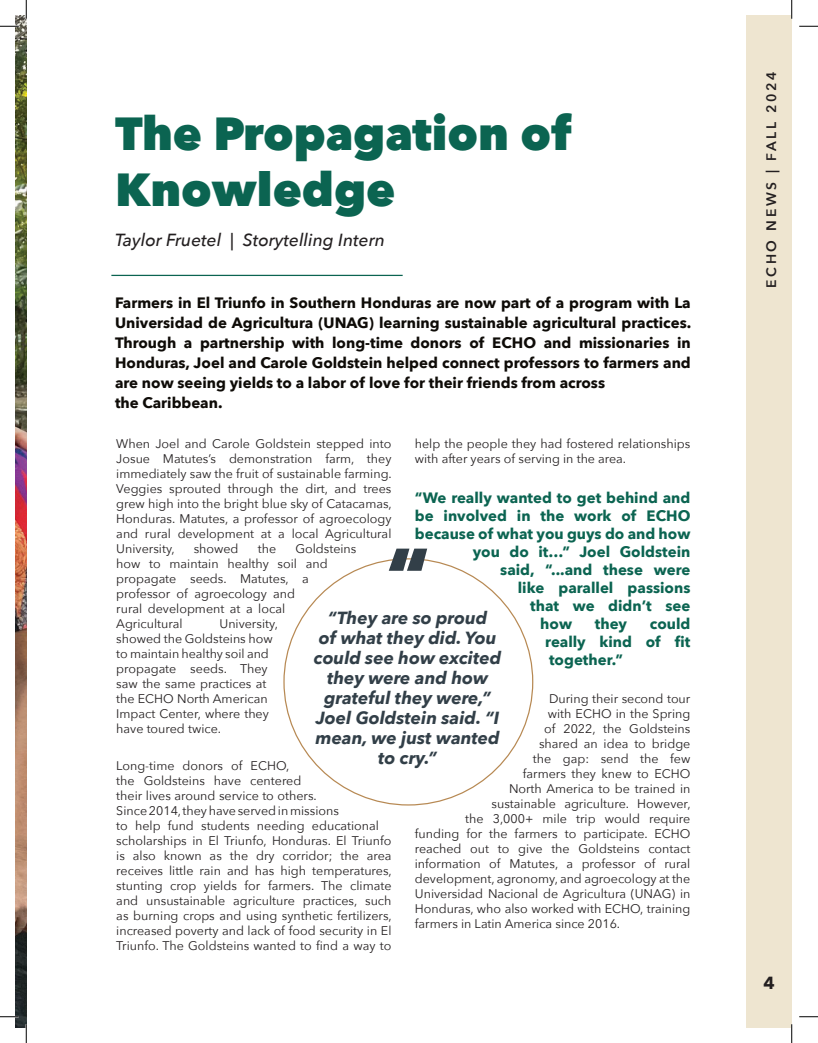
<style>
.page{position:relative;width:818px;height:1043px;background:#fff}
.page>*{position:absolute;margin:0;border:0;box-sizing:border-box;transform-origin:0 0}
.t1{font:800 78.62px "Avenir Next";color:#323f48}
.t2{font:800 46.25px/55.5px "Avenir Next";color:#0b6451}
.t3{font:italic 700 17.5px/20px "Avenir Next";color:#323f48;text-align:center}
.t4{font:italic 500 17.5px "Avenir Next";color:#231f20}
.t5{font:700 17.5px "Avenir Next";color:#231f20}
.t6{font:700 15px/20px "Avenir Next";color:#0e0b07}
.t7{font:700 15px/18px "Avenir Next";color:#0b6451;text-align:justify}
.t8{font:600 13.75px "Avenir Next";letter-spacing:.2em;color:#231f20}
.t9{font:12.5px/15px "Avenir Next";color:#231f20}
</style>
<div class="page">
<img style="left:15px;top:15px;width:11px;height:1012px">
<div style="left:746px;top:15px;width:45px;height:1013px;background:#eee5d0"></div>
<hr style="left:111px;top:275px;width:291px;height:1px;background:#0b6451">
<svg style="left:0;top:25px;width:19px;height:2px"></svg>
<svg style="left:799px;top:25px;width:19px;height:2px"></svg>
<svg style="left:0;top:1015px;width:19px;height:2px"></svg>
<svg style="left:799px;top:1016px;width:19px;height:1px"></svg>
<svg style="left:25px;top:0;width:2px;height:19px"></svg>
<svg style="left:25px;top:1024px;width:2px;height:18px"></svg>
<svg style="left:791px;top:0;width:1px;height:19px"></svg>
<svg style="left:791px;top:1024px;width:1px;height:18px"></svg>
<h2 class="t2" style="left:115px;top:106px;width:457px">The Propagation of<br>Knowledge</h2>
<h3 class="t4" style="left:115px;top:225px;width:271px">Taylor Fruetel | Storytelling Intern</h3>
<p class="t6" style="left:115px;top:292px;width:577px">Farmers in El Triunfo in Southern Honduras are now part of a program with La Universidad de Agricultura (UNAG) learning sustainable agricultural practices.<br>Through a partnership with long-time donors of ECHO and missionaries in Honduras, Joel and Carole Goldstein helped connect professors to farmers and are now seeing yields to a labor of love for their friends from across<br>the Caribbean.</p>
<p class="t9" style="left:415px;top:435px;width:277px">help the people they had fostered relationships with after years of serving in the area.</p>
<p class="t7" style="left:415px;top:488px;width:277px">“We really wanted to get behind and</p>
<p class="t7" style="left:415px;top:506px;width:277px">be involved in the work of ECHO</p>
<p class="t7" style="left:415px;top:524px;width:277px">because of what you guys do and how</p>
<p class="t7" style="left:472px;top:542px;width:219px">you do it…” Joel Goldstein</p>
<p class="t7" style="left:500px;top:560px;width:192px">said, “...and these were</p>
<p class="t7" style="left:518px;top:578px;width:174px">like parallel passions</p>
<p class="t7" style="left:530px;top:596px;width:161px">that we didn’t see</p>
<p class="t7" style="left:540px;top:614px;width:33px">how</p>
<p class="t7" style="left:594px;top:614px;width:34px">they</p>
<p class="t9" style="left:116px;top:435px;width:277px;text-align:justify">When Joel and Carole Goldstein stepped into Josue Matutes’s demonstration farm, they immediately saw the fruit of sustainable farming.<br>Veggies sprouted through the dirt, and trees grew high into the bright blue sky of Catacamas, Honduras. Matutes, a professor of agroecology and rural development at a local Agricultural University,</p>
<p class="t9" style="left:116px;top:540px;width:242px;text-indent:179px">Goldsteins how to maintain healthy soil and propagate seeds. Matutes, a professor of agroecology and<br>rural development at a local<br>Agricultural</p>
<p class="t9" style="left:194px;top:540px;width:46px">showed</p>
<p class="t9" style="left:258px;top:540px;width:20px">the</p>
<h1 class="t1" style="left:385px;top:528px;width:46px">“</h1>
<h3 class="t3" style="left:314px;top:607px;width:189px">“They are so proud<br>of what they did. You could see how excited they were and how grateful they were,”<br>Joel Goldstein said. “I mean, we just wanted to cry.”</h3>
<p class="t7" style="left:545px;top:614px;width:147px;text-indent:104px">could really kind of fit together.”</p>
<p class="t9" style="left:549px;top:690px;width:143px">During their second tour</p>
<p class="t9" style="left:548px;top:705px;width:144px">with ECHO in the Spring</p>
<p class="t9" style="left:544px;top:720px;width:148px">of 2022, the Goldsteins</p>
<p class="t9" style="left:539px;top:735px;width:153px">shared an idea to bridge</p>
<p class="t9" style="left:532px;top:750px;width:159px">the gap: send the few</p>
<p class="t9" style="left:522px;top:765px;width:169px">farmers they knew to ECHO</p>
<p class="t9" style="left:509px;top:780px;width:183px">North America to be trained in</p>
<p class="t9" style="left:491px;top:795px;width:201px">sustainable agriculture. However,</p>
<p class="t9" style="left:465px;top:810px;width:226px">the 3,000+ mile trip would require</p>
<p class="t9" style="left:415px;top:825px;width:277px">funding for the farmers to participate. ECHO</p>
<p class="t9" style="left:415px;top:840px;width:277px">reached out to give the Goldsteins contact</p>
<p class="t9" style="left:415px;top:855px;width:277px">information of Matutes, a professor of rural</p>
<p class="t9" style="left:415px;top:870px;width:277px">development, agronomy, and agroecology at the</p>
<p class="t9" style="left:415px;top:885px;width:277px">Universidad Nacional de Agricultura (UNAG) in</p>
<p class="t9" style="left:415px;top:900px;width:277px">Honduras, who also worked with ECHO, training</p>
<p class="t9" style="left:415px;top:915px;width:207px">farmers in Latin America since 2016.</p>
<p class="t9" style="left:116px;top:615px;width:163px;text-indent:103px">University, showed the Goldsteins how to maintain healthy soil and propagate seeds. They saw the same practices at the ECHO North American<br>Impact Center, where they have toured twice.</p>
<p class="t9" style="left:116px;top:757px;width:277px">Long-time donors of ECHO,<br>the Goldsteins have centered<br>their lives around service to others.<br>Since 2014, they have served in missions<br>to help fund students needing educational scholarships in El Triunfo, Honduras. El Triunfo is also known as the dry corridor; the area receives little rain and has high temperatures, stunting crop yields for farmers. The climate and unsustainable agriculture practices, such as burning crops and using synthetic fertilizers, increased poverty and lack of food security in El Triunfo. The Goldsteins wanted to find a way to</p>
<p class="t8" style="left:759px;top:288px;width:218px;rotate:-90deg">ECHO NEWS | FALL 2024</p>
<h3 class="t5" style="left:763px;top:967px;width:13px">4</h3>
</div>
